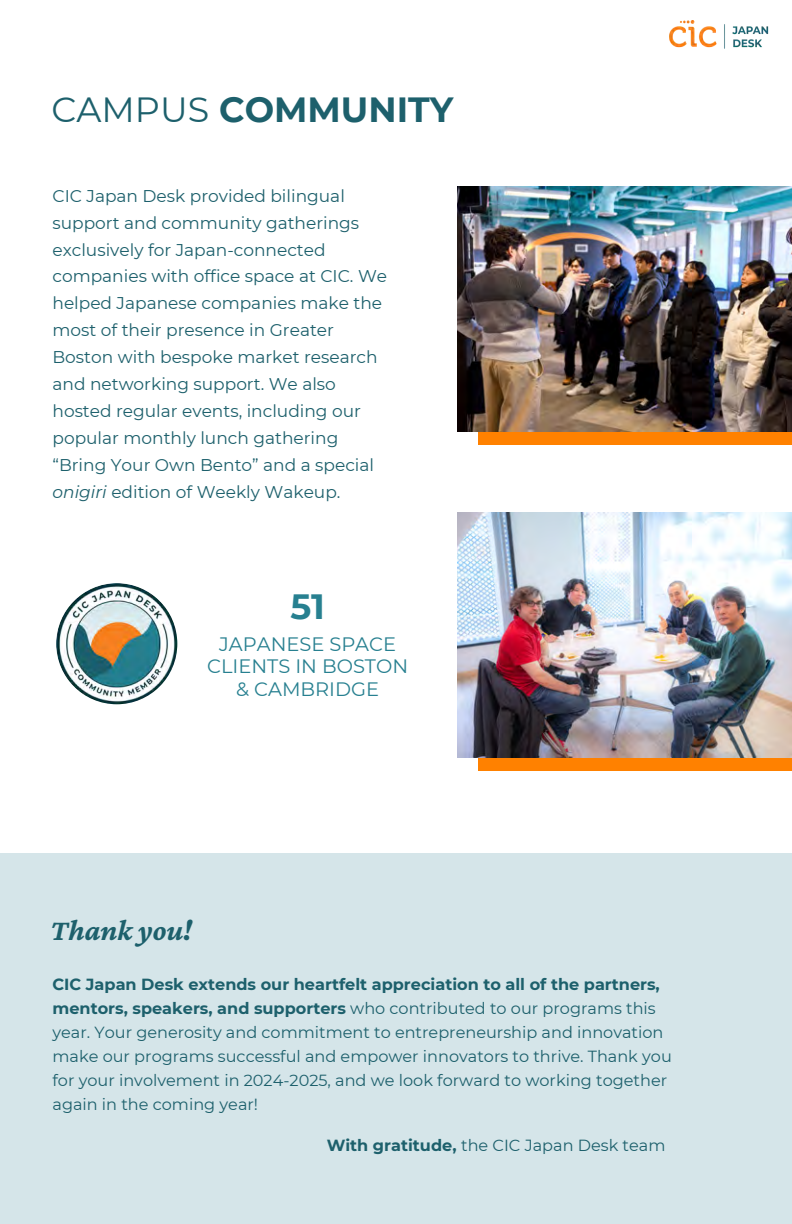
<style>
.page{position:relative;width:792px;height:1224px;background:#fff}
.page>*{position:absolute;margin:0;border:0;box-sizing:border-box;transform-origin:0 0}
.t1{font:700 35px "Montserrat";color:#1d606c}
.t2{font:700 35px "Montserrat";color:#278090}
.t3{font:italic 700 30px "Crimson Pro";color:#1d606c}
.t4{font:19.4px/22.6px "Montserrat";color:#278090;text-align:center}
.t5{font:17px/27px "Montserrat";color:#1d606c}
.t6{font:16px/24.2px "Montserrat";color:#1d606c}
.s1{font-weight:400}
.s2{font-style:italic}
.s3{font-weight:700}
</style>
<div class="page">
<img style="left:670px;top:21px;width:99px;height:28px">
<div style="left:479px;top:432px;width:313px;height:12px;background:#ff8100"></div>
<div style="left:0;top:853px;width:792px;height:371px;background:#d5e5e9"></div>
<div style="left:479px;top:758px;width:313px;height:13px;background:#ff8100"></div>
<img style="left:458px;top:187px;width:334px;height:245px">
<img style="left:458px;top:513px;width:334px;height:245px">
<img style="left:56px;top:583px;width:121px;height:121px;border-radius:50%">
<p class="t1" style="left:51px;top:89px;width:403px"><span class="s1">CAMPUS</span> COMMUNITY</p>
<h2 class="t5" style="left:53px;top:182px;width:336px">CIC Japan Desk provided bilingual support and community gatherings exclusively for Japan-connected companies with office space at CIC. We helped Japanese companies make the most of their presence in Greater Boston with bespoke market research and networking support. We also hosted regular events, including our popular monthly lunch gathering “Bring Your Own Bento” and a special <span class="s2">onigiri</span> edition of Weekly Wakeup.</h2>
<h4 class="t2" style="left:290px;top:585px;width:36px">51</h4>
<p class="t4" style="left:207px;top:633px;width:202px">JAPANESE SPACE<br>CLIENTS IN BOSTON &amp; CAMBRIDGE</p>
<p class="t3" style="left:51px;top:913px;width:143px">Thank you!</p>
<h3 class="t6" style="left:53px;top:972px;width:621px"><span class="s3">CIC Japan Desk extends our heartfelt appreciation to all of the partners, mentors, speakers, and supporters</span> who contributed to our programs this year. Your generosity and commitment to entrepreneurship and innovation make our programs successful and empower innovators to thrive. Thank you for your involvement in 2024-2025, and we look forward to working together again in the coming year!</h3>
<p class="t6" style="left:327px;top:1133px;width:340px"><span class="s3">With gratitude,</span> the CIC Japan Desk team</p>
</div>
